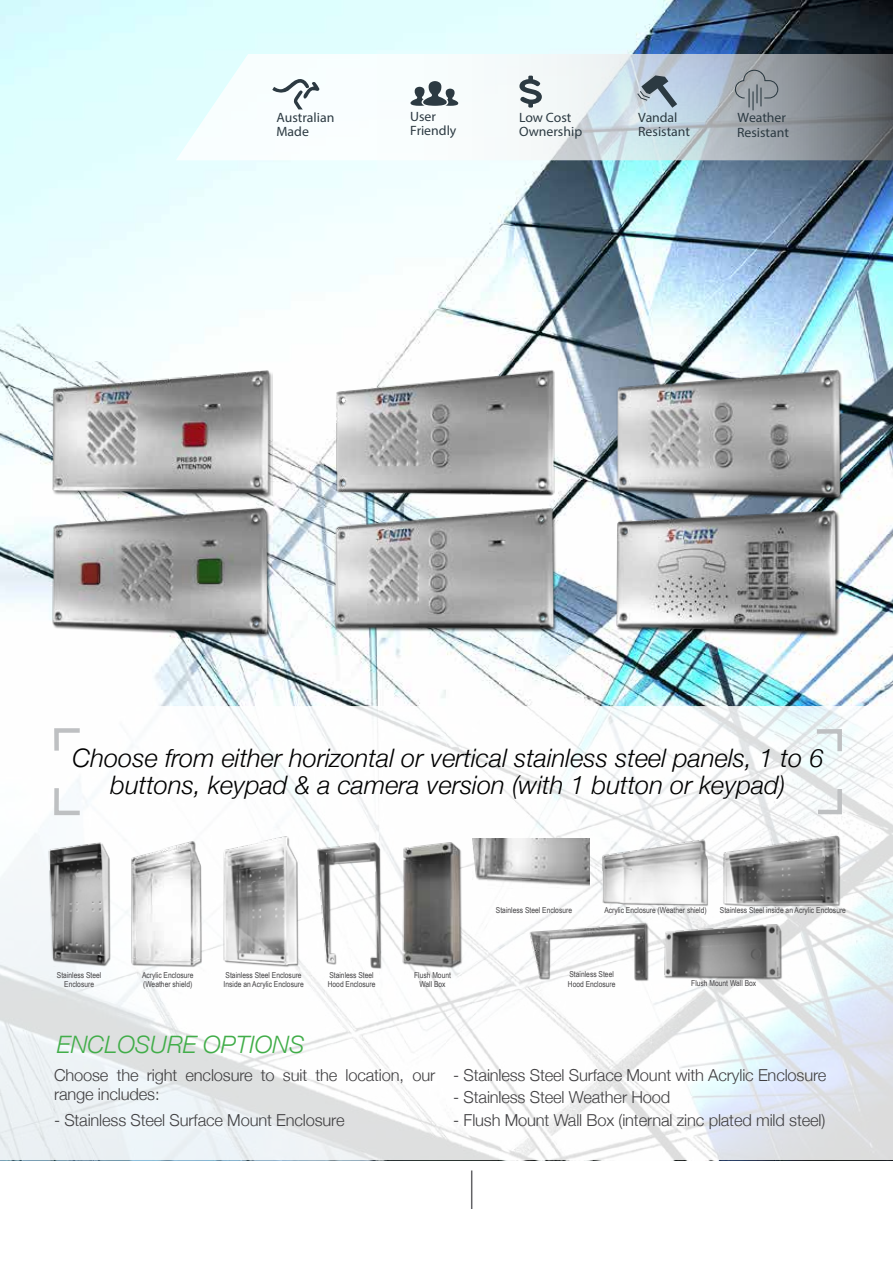
<style>
.page{position:relative;width:893px;height:1263px;background:#fff}
.page>*{position:absolute;margin:0;border:0;box-sizing:border-box;transform-origin:0 0}
.t1{font:italic 300 25.5px/27px "Helvetica Neue";color:#000;text-align:center}
.t2{font:italic 300 24px "Helvetica Neue";color:#41ad49}
.t3{font:300 16.5px/19.5px "Helvetica Neue";letter-spacing:-.01em;color:#414042}
.t4{font:13.5px/13.5px "Myriad Pro";color:#2c3a42}
.t5{font:8.25px/9.3px "Arial Narrow";color:#414042}
</style>
<div class="page">
<img style="left:0;top:0;width:893px;height:706px">
<svg style="left:0;top:706px;width:893px;height:454px"></svg>
<svg style="left:52px;top:726px;width:32px;height:29px"></svg>
<svg style="left:52px;top:784px;width:32px;height:33px"></svg>
<svg style="left:812px;top:727px;width:32px;height:29px"></svg>
<svg style="left:813px;top:784px;width:31px;height:32px"></svg>
<img style="left:52px;top:370px;width:220px;height:128px">
<img style="left:46px;top:498px;width:232px;height:146px">
<img style="left:332px;top:364px;width:230px;height:130px">
<img style="left:324px;top:494px;width:243px;height:143px">
<img style="left:606px;top:367px;width:248px;height:152px">
<img style="left:616px;top:509px;width:228px;height:134px">
<img style="left:472px;top:838px;width:117px;height:50px">
<img style="left:658px;top:923px;width:128px;height:60px">
<img style="left:43px;top:841px;width:71px;height:125px">
<img style="left:420px;top:838px;width:46px;height:133px">
<img style="left:216px;top:830px;width:92px;height:143px">
<img style="left:114px;top:836px;width:99px;height:135px">
<img style="left:286px;top:837px;width:134px;height:134px">
<img style="left:714px;top:825px;width:138px;height:95px">
<img style="left:523px;top:919px;width:134px;height:63px">
<img style="left:597px;top:837px;width:125px;height:77px">
<svg style="left:176px;top:54px;width:717px;height:106px"></svg>
<svg style="left:272px;top:79px;width:48px;height:30px"></svg>
<svg style="left:410px;top:81px;width:49px;height:25px"></svg>
<svg style="left:519px;top:76px;width:23px;height:32px"></svg>
<svg style="left:637px;top:75px;width:40px;height:33px"></svg>
<svg style="left:735px;top:70px;width:43px;height:40px"></svg>
<hr style="left:471px;top:1170px;width:1px;height:39px;background:#636366">
<h3 class="t4" style="left:276px;top:111px;width:59px">Australian<br>Made</h3>
<h3 class="t4" style="left:410px;top:110px;width:48px">User<br>Friendly</h3>
<h3 class="t4" style="left:638px;top:111px;width:53px">Vandal<br>Resistant</h3>
<h3 class="t4" style="left:519px;top:111px;width:54px">Low Cost</h3>
<h3 class="t4" style="left:737px;top:111px;width:50px">Weather</h3>
<h3 class="t4" style="left:519px;top:124px;width:65px">Ownership</h3>
<h3 class="t4" style="left:737px;top:125px;width:53px">Resistant</h3>
<h1 class="t1" style="left:72px;top:742px;width:753px">Choose from either horizontal or vertical stainless steel panels, 1 to 6 buttons, keypad &amp; a camera version (with 1 button or keypad)</h1>
<p class="t5" style="left:57px;top:970px;width:46px;text-align:center">Stainless Steel<br>Enclosure</p>
<p class="t5" style="left:142px;top:970px;width:53px">Acrylic Enclosure (Weather shield)</p>
<p class="t5" style="left:224px;top:970px;width:82px">Stainless Steel Enclosure<br>Inside an Acrylic Enclosure</p>
<p class="t5" style="left:496px;top:905px;width:78px">Stainless Steel Enclosure</p>
<p class="t5" style="left:604px;top:905px;width:104px">Acrylic Enclosure (Weather shield)</p>
<p class="t5" style="left:720px;top:905px;width:128px">Stainless Steel inside an Acrylic Enclosure</p>
<p class="t5" style="left:328px;top:970px;width:49px">Stainless Steel<br>Hood Enclosure</p>
<p class="t5" style="left:568px;top:969px;width:49px">Stainless Steel<br>Hood Enclosure</p>
<p class="t5" style="left:414px;top:970px;width:38px;text-align:center">Flush Mount<br>Wall Box</p>
<p class="t5" style="left:691px;top:978px;width:67px">Flush Mount Wall Box</p>
<h2 class="t2" style="left:57px;top:1026px;width:249px">ENCLOSURE OPTIONS</h2>
<h3 class="t3" style="left:54px;top:1064px;width:383px">Choose the right enclosure to suit the location, our range includes:</h3>
<h3 class="t3" style="left:54px;top:1109px;width:292px">- Stainless Steel Surface Mount Enclosure</h3>
<h3 class="t3" style="left:453px;top:1064px;width:375px">- Stainless Steel Surface Mount with Acrylic Enclosure</h3>
<h3 class="t3" style="left:453px;top:1086px;width:219px">- Stainless Steel Weather Hood</h3>
<h3 class="t3" style="left:453px;top:1109px;width:374px">- Flush Mount Wall Box (internal zinc plated mild steel)</h3>
</div>
